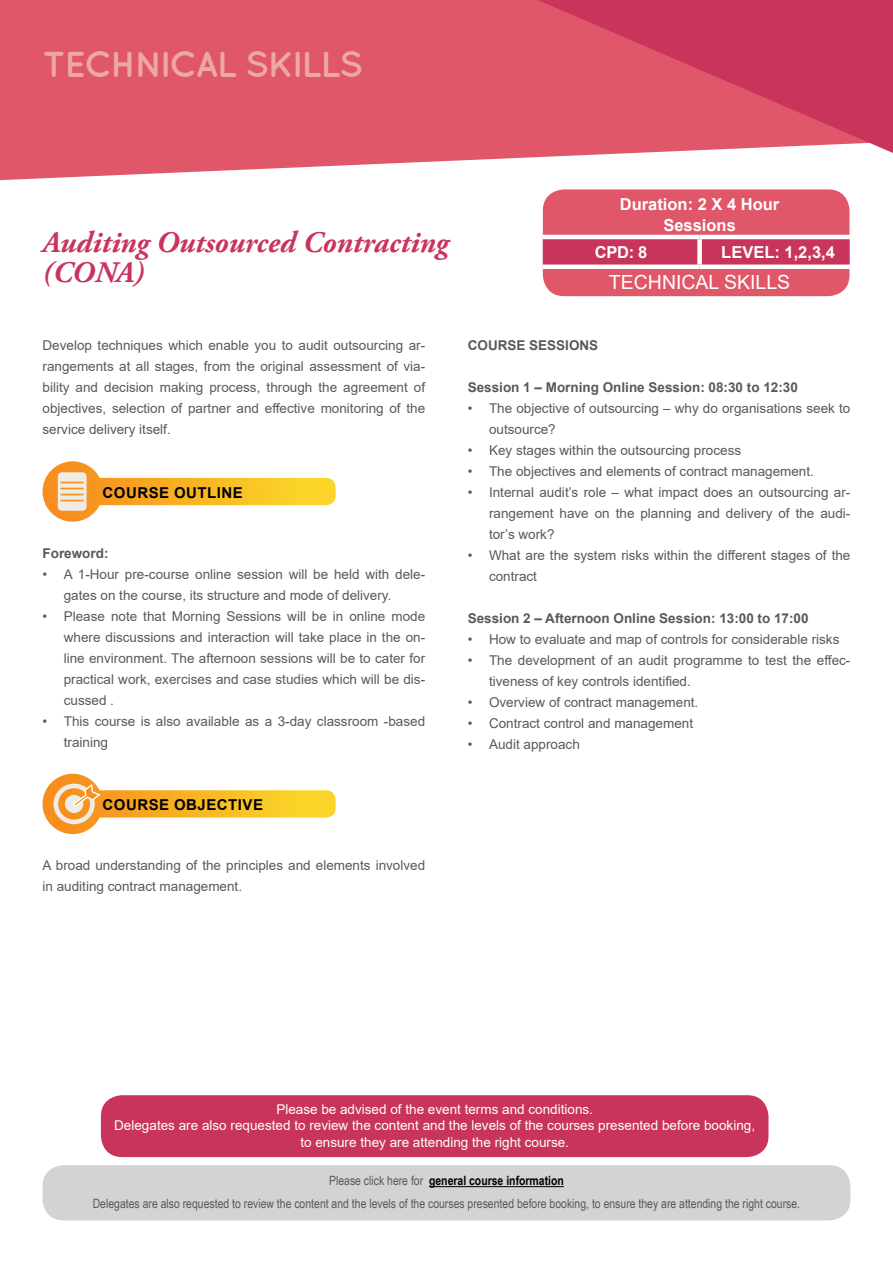
<style>
.page{position:relative;width:893px;height:1263px;background:#fff}
.page>*{position:absolute;margin:0;border:0;box-sizing:border-box;transform-origin:0 0}
.t1{font:700 36px "Quicksand";letter-spacing:-.04em;color:#eea7a7}
.t2{font:italic 700 30px/30px "Adobe Garamond Pro";color:#c9345c}
.t3{font:19.5px "Arial";color:#fff}
.t4{font:700 16.5px/21px "Arial";color:#fff;text-align:center}
.t5{font:700 15px "Arial";letter-spacing:.035em;color:#000}
.t6{font:13.5px/21px "Arial";color:#58595b}
.t7{font:13.5px/16.5px "Arial";color:#fff;text-align:center}
.t8{font:700 13.5px "Arial";color:#58595b}
.t9{font:12.75px/22.5px "Arial Narrow";color:#58595b;text-align:center}
.s1{font-weight:700;color:#000}
</style>
<div class="page">
<svg style="left:43px;top:461px;width:293px;height:61px"></svg>
<svg style="left:43px;top:774px;width:293px;height:60px"></svg>
<svg style="left:0;top:0;width:632px;height:180px;background:#e36576"></svg>
<svg style="left:538px;top:0;width:355px;height:153px;background:#d54966"></svg>
<div style="left:543px;top:189px;width:306px;height:107px;background:#e1576a;border-radius:21px"></div>
<div style="left:543px;top:238px;width:306px;height:29px;background:#c9345c"></div>
<hr style="left:543px;top:235px;width:157px;height:4px;background:#fff">
<hr style="left:700px;top:235px;width:159px;height:4px;background:#fff">
<div style="left:697px;top:239px;width:5px;height:25px;background:#fff"></div>
<div style="left:543px;top:264px;width:157px;height:5px;background:#fff"></div>
<div style="left:700px;top:264px;width:159px;height:5px;background:#fff"></div>
<div style="left:43px;top:1165px;width:807px;height:55px;background:#d1d3d4;border-radius:21px"></div>
<hr style="left:429px;top:1186px;width:135px;height:1px;background:#000">
<div style="left:101px;top:1095px;width:667px;height:62px;background:#c9345c;border-radius:21px"></div>
<h1 class="t1" style="left:43px;top:43px;width:322px">TECHNICAL SKILLS</h1>
<h2 class="t2" style="left:43px;top:228px;width:407px">Auditing Outsourced Contracting (CONA)</h2>
<p class="t4" style="left:620px;top:194px;width:161px">Duration: 2 X 4 Hour<br>Sessions</p>
<p class="t4" style="left:595px;top:242px;width:54px">CPD: 8</p>
<p class="t4" style="left:721px;top:242px;width:115px">LEVEL: 1,2,3,4</p>
<h3 class="t3" style="left:609px;top:268px;width:183px">TECHNICAL SKILLS</h3>
<p class="t6" style="left:43px;top:335px;width:384px;text-align:justify">Develop techniques which enable you to audit outsourcing ar&shy;rangements at all stages, from the original assessment of via&shy;bility and decision making process, through the agreement of objectives, selection of partner and effective monitoring of the service delivery itself.</p>
<p class="t5" style="left:103px;top:482px;width:142px">COURSE OUTLINE</p>
<p class="t8" style="left:43px;top:543px;width:68px">Foreword:</p>
<p class="t6" style="left:64px;top:563px;width:363px;text-indent:-21px">• A 1-Hour pre-course online session will be held with dele&shy;gates on the course, its structure and mode of delivery.</p>
<p class="t6" style="left:64px;top:605px;width:363px;text-align:justify;text-indent:-21px">• Please note that Morning Sessions will be in online mode where discussions and interaction will take place in the on&shy;line environment. The afternoon sessions will be to cater for practical work, exercises and case studies which will be dis&shy;cussed .</p>
<p class="t6" style="left:64px;top:710px;width:363px;text-indent:-21px">• This course is also available as a 3-day classroom -based training</p>
<p class="t5" style="left:103px;top:794px;width:162px">COURSE OBJECTIVE</p>
<p class="t6" style="left:43px;top:855px;width:384px">A broad understanding of the principles and elements involved in auditing contract management.</p>
<p class="t8" style="left:468px;top:336px;width:132px">COURSE SESSIONS</p>
<p class="t8" style="left:468px;top:378px;width:332px">Session 1 – Morning Online Session: 08:30 to 12:30</p>
<p class="t6" style="left:489px;top:398px;width:363px;text-indent:-21px">• The objective of outsourcing – why do organisations seek to outsource?</p>
<p class="t6" style="left:468px;top:440px;width:275px">• Key stages within the outsourcing process</p>
<p class="t6" style="left:468px;top:461px;width:348px">• The objectives and elements of contract management.</p>
<p class="t6" style="left:489px;top:482px;width:363px;text-align:justify;text-indent:-21px">• Internal audit’s role – what impact does an outsourcing ar&shy;rangement have on the planning and delivery of the audi&shy;tor’s work?</p>
<p class="t6" style="left:489px;top:545px;width:363px;text-indent:-21px">• What are the system risks within the different stages of the contract</p>
<p class="t8" style="left:468px;top:609px;width:342px">Session 2 – Afternoon Online Session: 13:00 to 17:00</p>
<p class="t6" style="left:468px;top:629px;width:373px">• How to evaluate and map of controls for considerable risks</p>
<p class="t6" style="left:489px;top:650px;width:363px;text-indent:-21px">• The development of an audit programme to test the effec&shy;tiveness of key controls identified.</p>
<p class="t6" style="left:468px;top:692px;width:232px">• Overview of contract management.</p>
<p class="t6" style="left:468px;top:713px;width:227px">• Contract control and management</p>
<p class="t6" style="left:468px;top:734px;width:114px">• Audit approach</p>
<p class="t7" style="left:114px;top:1100px;width:642px">Please be advised of the event terms and conditions.<br>Delegates are also requested to review the content and the levels of the courses presented before booking, to ensure they are attending the right course.</p>
<p class="t9" style="left:93px;top:1169px;width:709px">Please click here for <span class="s1">general course information<br></span>Delegates are also requested to review the content and the levels of the courses presented before booking, to ensure they are attending the right course.</p>
</div>
